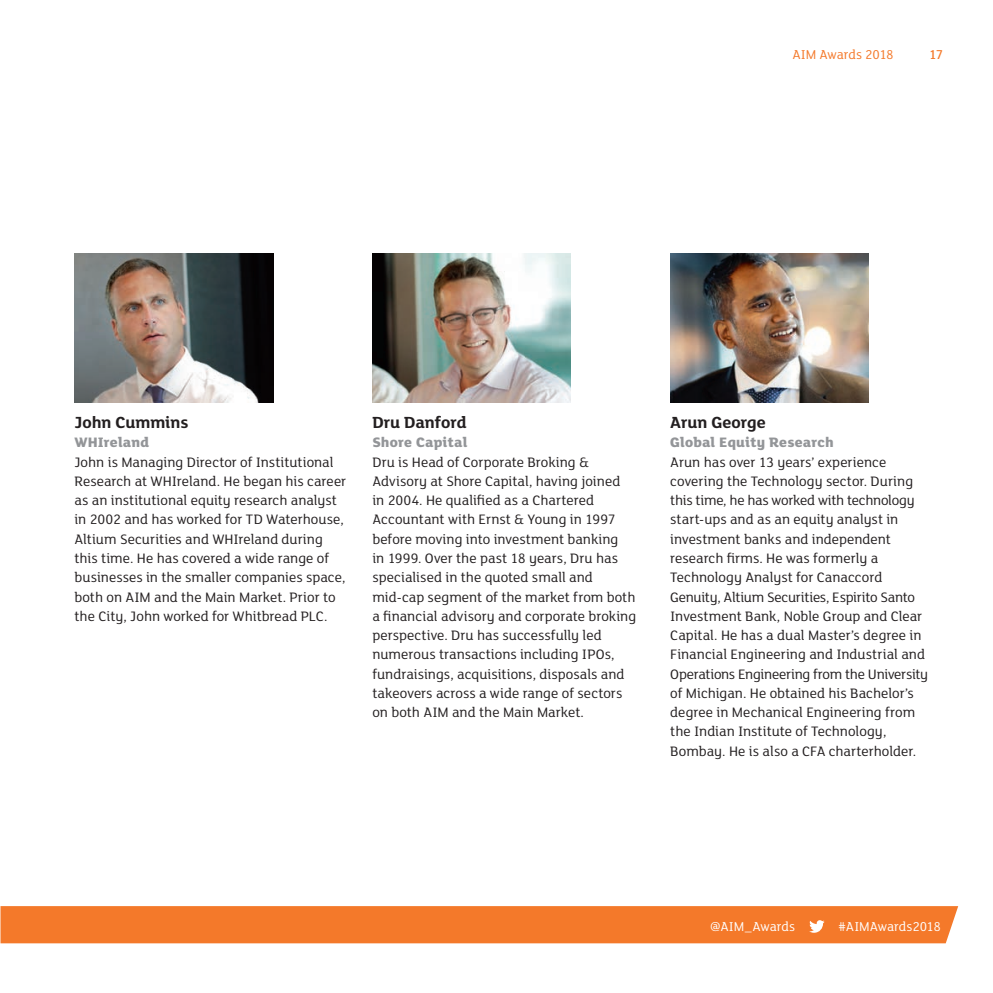
<style>
.page{position:relative;width:993px;height:993px;background:#fff}
.page>*{position:absolute;margin:0;border:0;box-sizing:border-box;transform-origin:0 0}
.t1{font:700 17.5px "FS Lola";letter-spacing:-.005em;color:#231f20}
.t2{font:14.88px/19.2px "FS Lola";color:#231f20}
.t3{font:800 14.88px "FS Lola";letter-spacing:.01em;color:#939598}
.t4{font:14px "FS Lola";letter-spacing:-.005em;color:#fff}
.t5{font:14px "FS Lola";letter-spacing:-.005em;color:#f4792a}
.t6{font:500 14px "FS Lola";color:#f4792a}
</style>
<div class="page">
<img style="left:372px;top:253px;width:198px;height:149px">
<img style="left:74px;top:253px;width:199px;height:149px">
<img style="left:670px;top:253px;width:198px;height:149px">
<div style="left:0;top:906px;width:957px;height:37px;background:#f4792a"></div>
<p class="t5" style="left:792px;top:45px;width:103px">AIM Awards 2018</p>
<p class="t6" style="left:928px;top:45px;width:16px">17</p>
<p class="t1" style="left:74px;top:410px;width:115px">John Cummins</p>
<p class="t3" style="left:74px;top:432px;width:76px">WHIreland</p>
<p class="t2" style="left:74px;top:451px;width:273px">John is Managing Director of Institutional Research at WHIreland. He began his career as an institutional equity research analyst in 2002 and has worked for TD Waterhouse, Altium Securities and WHIreland during this time. He has covered a wide range of businesses in the smaller companies space, both on AIM and the Main Market. Prior to the City, John worked for Whitbread PLC.</p>
<p class="t1" style="left:372px;top:410px;width:96px">Dru Danford</p>
<p class="t3" style="left:372px;top:432px;width:96px">Shore Capital</p>
<p class="t2" style="left:372px;top:451px;width:265px">Dru is Head of Corporate Broking &amp; Advisory at Shore Capital, having joined<br>in 2004. He qualified as a Chartered Accountant with Ernst &amp; Young in 1997 before moving into investment banking<br>in 1999. Over the past 18 years, Dru has specialised in the quoted small and mid-cap segment of the market from both a financial advisory and corporate broking perspective. Dru has successfully led numerous transactions including IPOs, fundraisings, acquisitions, disposals and takeovers across a wide range of sectors on both AIM and the Main Market.</p>
<p class="t1" style="left:670px;top:410px;width:97px">Arun George</p>
<p class="t3" style="left:670px;top:432px;width:165px">Global Equity Research</p>
<p class="t2" style="left:670px;top:451px;width:259px">Arun has over 13 years’ experience covering the Technology sector. During this time, he has worked with technology start-ups and as an equity analyst in investment banks and independent research firms. He was formerly a Technology Analyst for Canaccord Genuity, Altium Securities, Espirito Santo Investment Bank, Noble Group and Clear Capital. He has a dual Master’s degree in Financial Engineering and Industrial and Operations Engineering from the University of Michigan. He obtained his Bachelor’s degree in Mechanical Engineering from the Indian Institute of Technology, Bombay. He is also a CFA charterholder.</p>
<p class="t4" style="left:709px;top:916px;width:87px">@AIM_Awards</p>
<p class="t4" style="left:838px;top:916px;width:104px">#AIMAwards2018</p>
</div>
